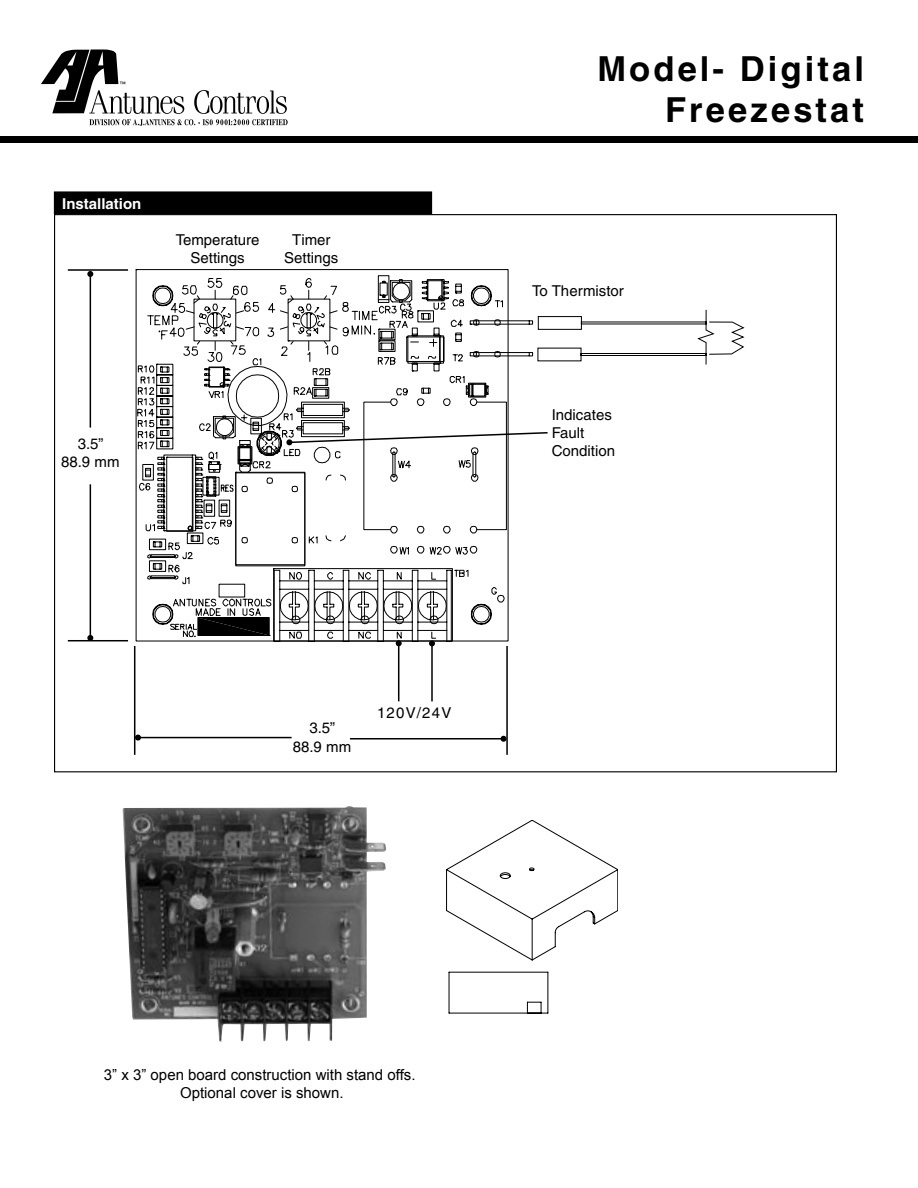
<style>
.page{position:relative;width:918px;height:1188px;background:#fff}
.page>*{position:absolute;margin:0;border:0;box-sizing:border-box;transform-origin:0 0}
.t1{font:700 34.5px/41.4px "Helvetica";letter-spacing:.09em;color:#000;text-align:right}
.Body_Text{font:15px/18px "Helvetica";color:#000;text-align:center}
.t2{font:15px/18px "Arial";color:#000;text-align:center}
.Body_Text-2{font:700 15px "Helvetica";color:#fff}
</style>
<div class="page">
<div style="left:0;top:136px;width:918px;height:7px;background:#000"></div>
<svg style="left:41px;top:49px;width:247px;height:77px"></svg>
<svg style="left:446px;top:820px;width:172px;height:193px"></svg>
<img style="left:122px;top:806px;width:264px;height:236px">
<div style="left:54px;top:192px;width:378px;height:22px;background:#000"></div>
<svg style="left:136px;top:269px;width:373px;height:373px"></svg>
<hr style="left:431px;top:643px;width:2px;height:58px;background:#000">
<hr style="left:398px;top:643px;width:1px;height:58px;background:#000">
<svg style="left:142px;top:279px;width:602px;height:367px"></svg>
<hr style="left:90px;top:484px;width:1px;height:154px;background:#000">
<svg style="left:87px;top:635px;width:6px;height:5px"></svg>
<hr style="left:68px;top:640px;width:60px;height:1px;background:#000">
<hr style="left:68px;top:269px;width:60px;height:2px;background:#000">
<hr style="left:90px;top:274px;width:1px;height:154px;background:#000">
<svg style="left:87px;top:271px;width:6px;height:6px"></svg>
<hr style="left:134px;top:646px;width:1px;height:109px;background:#000">
<hr style="left:506px;top:646px;width:2px;height:109px;background:#000">
<hr style="left:138px;top:737px;width:154px;height:1px;background:#000">
<svg style="left:135px;top:735px;width:6px;height:6px"></svg>
<hr style="left:350px;top:738px;width:154px;height:2px;background:#000">
<svg style="left:501px;top:736px;width:6px;height:6px"></svg>
<p class="Body_Text-2" style="left:62px;top:194px;width:81px">Installation</p>
<p class="Body_Text" style="left:176px;top:230px;width:85px">Temperature<br>Settings</p>
<p class="Body_Text" style="left:284px;top:230px;width:56px">Timer<br>Settings</p>
<p class="Body_Text" style="left:61px;top:435px;width:60px">3.5”<br>88.9 mm</p>
<p class="t1" style="left:597px;top:47px;width:268px">Model- Digital<br>Freezestat</p>
<p class="Body_Text" style="left:532px;top:282px;width:93px">To Thermistor</p>
<p class="Body_Text" style="left:552px;top:406px;width:65px;text-align:left">Indicates<br>Fault<br>Condition</p>
<p class="Body_Text" style="left:293px;top:719px;width:60px">3.5”<br>88.9 mm</p>
<p class="Body_Text" style="left:377px;top:703px;width:76px">120V/24V</p>
<p class="t2" style="left:104px;top:1066px;width:313px">3” x 3” open board construction with stand offs.<br>Optional cover is shown.</p>
</div>
